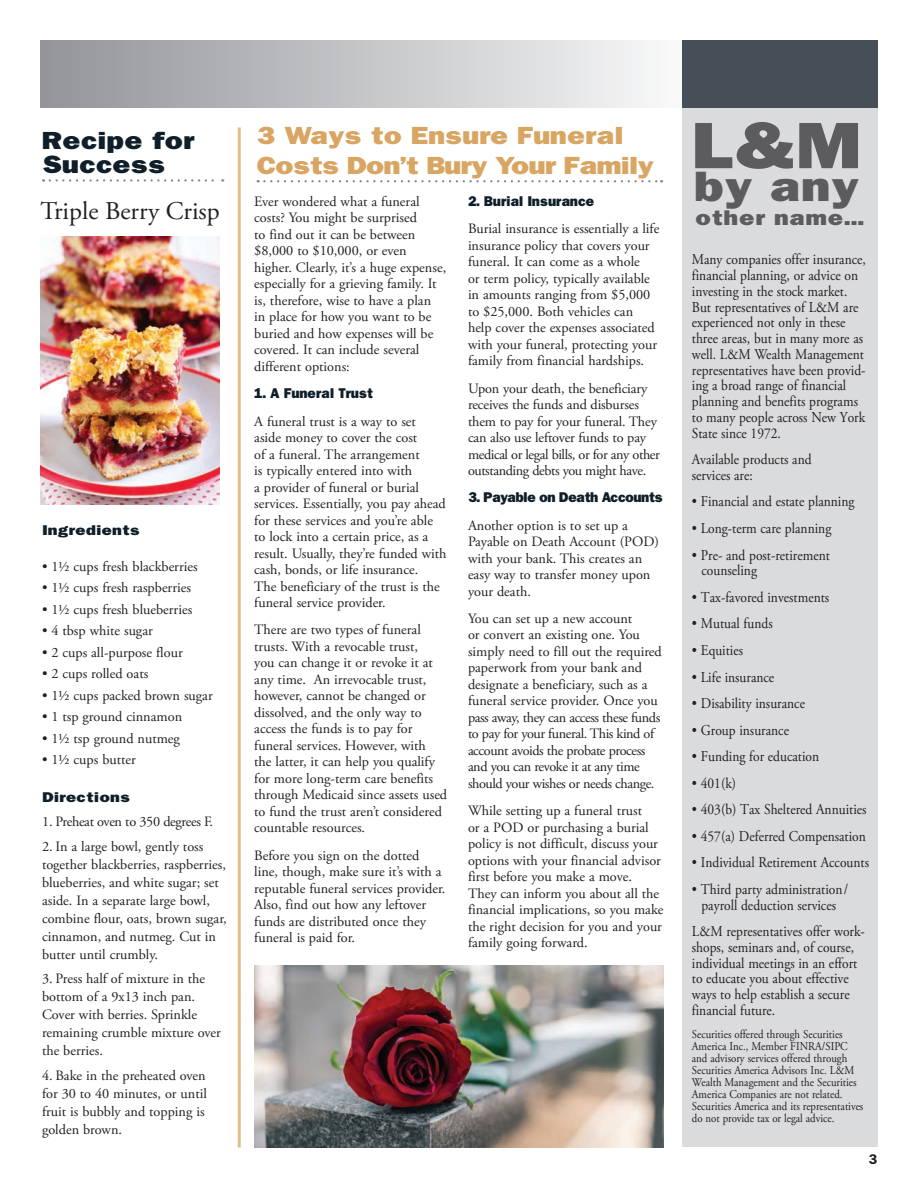
<style>
.page{position:relative;width:918px;height:1188px;background:#fff}
.page>*{position:absolute;margin:0;border:0;box-sizing:border-box;transform-origin:0 0}
.t1{font:800 55.5px "Franklin";color:#5c5c5f;scale:1.2 1}
.t2{font:800 36px "Franklin";color:#5c5c5f;scale:1.2 1}
.t3{font:25.5px "Adobe Garamond Pro";color:#231f20}
.t4{font:800 21px/30px "Franklin";letter-spacing:-.05em;color:#d8a662;scale:1.2 1}
.t5{font:800 21px/24px "Franklin";letter-spacing:-.015em;color:#0f1e28;scale:1.2 1}
.t6{font:800 18px "Franklin";letter-spacing:.015em;color:#5c5c5f;scale:1.2 1}
.t7{font:15px/15.8px "Adobe Garamond Pro";color:#231f20;scale:.9 1}
.t8{font:14.25px/16.5px "Adobe Garamond Pro";color:#231f20}
.t9{font:14.25px "Adobe Garamond Pro";letter-spacing:-.025em;color:#231f20}
.t10{font:12px/12px "Adobe Garamond Pro";color:#231f20;scale:.9 1}
.t11{font:800 12px "Franklin";letter-spacing:-.025em;color:#0f1e28}
.t12{font:800 12px "Franklin";letter-spacing:-.055em;color:#0f1e28}
.t13{font:800 12px "Franklin";color:#0f1e28;scale:1.2 1}
.t14{font:12px "Franklin Demi";color:#231f20}
</style>
<div class="page">
<div style="left:682px;top:40px;width:196px;height:1108px;background:#dadbdd"></div>
<div style="left:40px;top:40px;width:664px;height:68px;background:linear-gradient(to right,#929398,#fbfcfc)"></div>
<div style="left:682px;top:40px;width:196px;height:68px;background:#464e58"></div>
<hr style="left:238px;top:127px;width:3px;height:1021px;background:#e3bc89">
<svg style="left:258px;top:180px;width:404px;height:2px"></svg>
<svg style="left:50px;top:179px;width:173px;height:3px"></svg>
<img style="left:40px;top:237px;width:179px;height:267px">
<img style="left:254px;top:966px;width:410px;height:182px">
<h3 class="t5" style="left:42px;top:128px;width:129px">Recipe for<br>Success</h3>
<h3 class="t3" style="left:41px;top:195px;width:181px">Triple Berry Crisp</h3>
<p class="t13" style="left:42px;top:521px;width:83px">Ingredients</p>
<p class="t8" style="left:42px;top:559px;width:157px">• 1½ cups fresh blackberries</p>
<p class="t8" style="left:42px;top:580px;width:151px">• 1½ cups fresh raspberries</p>
<p class="t8" style="left:42px;top:602px;width:152px">• 1½ cups fresh blueberries</p>
<p class="t8" style="left:42px;top:623px;width:112px">• 4 tbsp white sugar</p>
<p class="t8" style="left:42px;top:645px;width:142px">• 2 cups all-purpose flour</p>
<p class="t8" style="left:42px;top:666px;width:108px">• 2 cups rolled oats</p>
<p class="t8" style="left:42px;top:688px;width:172px">• 1½ cups packed brown sugar</p>
<p class="t8" style="left:42px;top:709px;width:142px">• 1 tsp ground cinnamon</p>
<p class="t8" style="left:42px;top:731px;width:139px">• 1½ tsp ground nutmeg</p>
<p class="t8" style="left:42px;top:752px;width:95px">• 1½ cups butter</p>
<p class="t13" style="left:42px;top:789px;width:75px">Directions</p>
<p class="t9" style="left:42px;top:813px;width:173px">1. Preheat oven to 350 degrees F.</p>
<p class="t8" style="left:42px;top:838px;width:186px;line-height:18px">2. In a large bowl, gently toss together blackberries, raspberries, blueberries, and white sugar; set aside. In a separate large bowl, combine flour, oats, brown sugar, cinnamon, and nutmeg. Cut in butter until crumbly.</p>
<p class="t8" style="left:42px;top:970px;width:181px;line-height:18px">3. Press half of mixture in the bottom of a 9x13 inch pan.<br>Cover with berries. Sprinkle remaining crumble mixture over the berries.</p>
<p class="t8" style="left:42px;top:1067px;width:166px;line-height:18px">4. Bake in the preheated oven for 30 to 40 minutes, or until fruit is bubbly and topping is golden brown.</p>
<h3 class="t4" style="left:256px;top:120px;width:333px">3 Ways to Ensure Funeral<br>Costs Don’t Bury Your Family</h3>
<p class="t8" style="left:254px;top:194px;width:193px">Ever wondered what a funeral costs? You might be surprised<br>to find out it can be between $8,000 to $10,000, or even higher. Clearly, it’s a huge expense, especially for a grieving family. It is, therefore, wise to have a plan<br>in place for how you want to be buried and how expenses will be covered. It can include several different options:</p>
<p class="t11" style="left:254px;top:385px;width:121px">1. A Funeral Trust</p>
<p class="t8" style="left:254px;top:413px;width:194px">A funeral trust is a way to set<br>aside money to cover the cost<br>of a funeral. The arrangement<br>is typically entered into with<br>a provider of funeral or burial services. Essentially, you pay ahead for these services and you’re able to lock into a certain price, as a result. Usually, they’re funded with cash, bonds, or life insurance.<br>The beneficiary of the trust is the funeral service provider.</p>
<p class="t8" style="left:254px;top:622px;width:195px">There are two types of funeral trusts. With a revocable trust,<br>you can change it or revoke it at any time. An irrevocable trust, however, cannot be changed or dissolved, and the only way to access the funds is to pay for funeral services. However, with<br>the latter, it can help you qualify for more long-term care benefits through Medicaid since assets used to fund the trust aren’t considered countable resources.</p>
<p class="t8" style="left:254px;top:847px;width:193px">Before you sign on the dotted line, though, make sure it’s with a reputable funeral services provider.<br>Also, find out how any leftover funds are distributed once they funeral is paid for.</p>
<p class="t11" style="left:468px;top:193px;width:128px">2. Burial Insurance</p>
<p class="t8" style="left:468px;top:221px;width:193px">Burial insurance is essentially a life insurance policy that covers your funeral. It can come as a whole<br>or term policy, typically available in amounts ranging from $5,000 to $25,000. Both vehicles can help cover the expenses associated with your funeral, protecting your family from financial hardships.</p>
<p class="t8" style="left:468px;top:380px;width:193px">Upon your death, the beneficiary receives the funds and disburses them to pay for your funeral. They can also use leftover funds to pay medical or legal bills, or for any other outstanding debts you might have.</p>
<p class="t12" style="left:468px;top:489px;width:196px">3. Payable on Death Accounts</p>
<p class="t8" style="left:468px;top:517px;width:193px">Another option is to set up a<br>Payable on Death Account (POD) with your bank. This creates an easy way to transfer money upon your death.</p>
<p class="t8" style="left:468px;top:611px;width:195px">You can set up a new account<br>or convert an existing one. You simply need to fill out the required paperwork from your bank and designate a beneficiary, such as a funeral service provider. Once you pass away, they can access these funds to pay for your funeral. This kind of account avoids the probate process and you can revoke it at any time should your wishes or needs change.</p>
<p class="t8" style="left:468px;top:803px;width:197px">While setting up a funeral trust<br>or a POD or purchasing a burial policy is not difficult, discuss your options with your financial advisor first before you make a move.<br>They can inform you about all the financial implications, so you make the right decision for you and your family going forward.</p>
<h1 class="t1" style="left:691px;top:107px;width:143px">L&amp;M</h1>
<h2 class="t2" style="left:693px;top:161px;width:140px">by any</h2>
<p class="t6" style="left:695px;top:205px;width:143px">other name…</p>
<p class="t7" style="left:692px;top:252px;width:195px">Many companies offer insurance, financial planning, or advice on investing in the stock market.<br>But representatives of L&amp;M are experienced not only in these three areas, but in many more as well. L&amp;M Wealth Management representatives have been provid&shy;ing a broad range of financial planning and benefits programs to many people across New York<br>State since 1972.</p>
<p class="t7" style="left:692px;top:452px;width:135px">Available products and services are:</p>
<p class="t7" style="left:692px;top:494px;width:182px">• Financial and estate planning</p>
<p class="t7" style="left:692px;top:521px;width:156px">• Long-term care planning</p>
<p class="t7" style="left:701px;top:547px;width:144px;text-indent:-10px">• Pre- and post-retirement counseling</p>
<p class="t7" style="left:692px;top:590px;width:154px">• Tax-favored investments</p>
<p class="t7" style="left:692px;top:616px;width:91px">• Mutual funds</p>
<p class="t7" style="left:692px;top:643px;width:58px">• Equities</p>
<p class="t7" style="left:692px;top:669px;width:93px">• Life insurance</p>
<p class="t7" style="left:692px;top:696px;width:127px">• Disability insurance</p>
<p class="t7" style="left:692px;top:723px;width:109px">• Group insurance</p>
<p class="t7" style="left:692px;top:749px;width:143px">• Funding for education</p>
<p class="t7" style="left:692px;top:776px;width:51px">• 401(k)</p>
<p class="t7" style="left:692px;top:802px;width:196px">• 403(b) Tax Sheltered Annuities</p>
<p class="t7" style="left:692px;top:829px;width:195px">• 457(a) Deferred Compensation</p>
<p class="t7" style="left:692px;top:855px;width:198px">• Individual Retirement Accounts</p>
<p class="t7" style="left:692px;top:882px;width:175px;text-align:center">• Third party administration/ payroll deduction services</p>
<p class="t7" style="left:692px;top:924px;width:194px">L&amp;M representatives offer work&shy;shops, seminars and, of course, individual meetings in an effort to educate you about effective ways to help establish a secure financial future.</p>
<p class="t10" style="left:692px;top:1028px;width:192px">Securities offered through Securities America Inc., Member FINRA/SIPC and advisory services offered through Securities America Advisors Inc. L&amp;M Wealth Management and the Securities America Companies are not related.<br>Securities America and its representatives do not provide tax or legal advice.</p>
<p class="t14" style="left:868px;top:1151px;width:11px">3</p>
</div>
